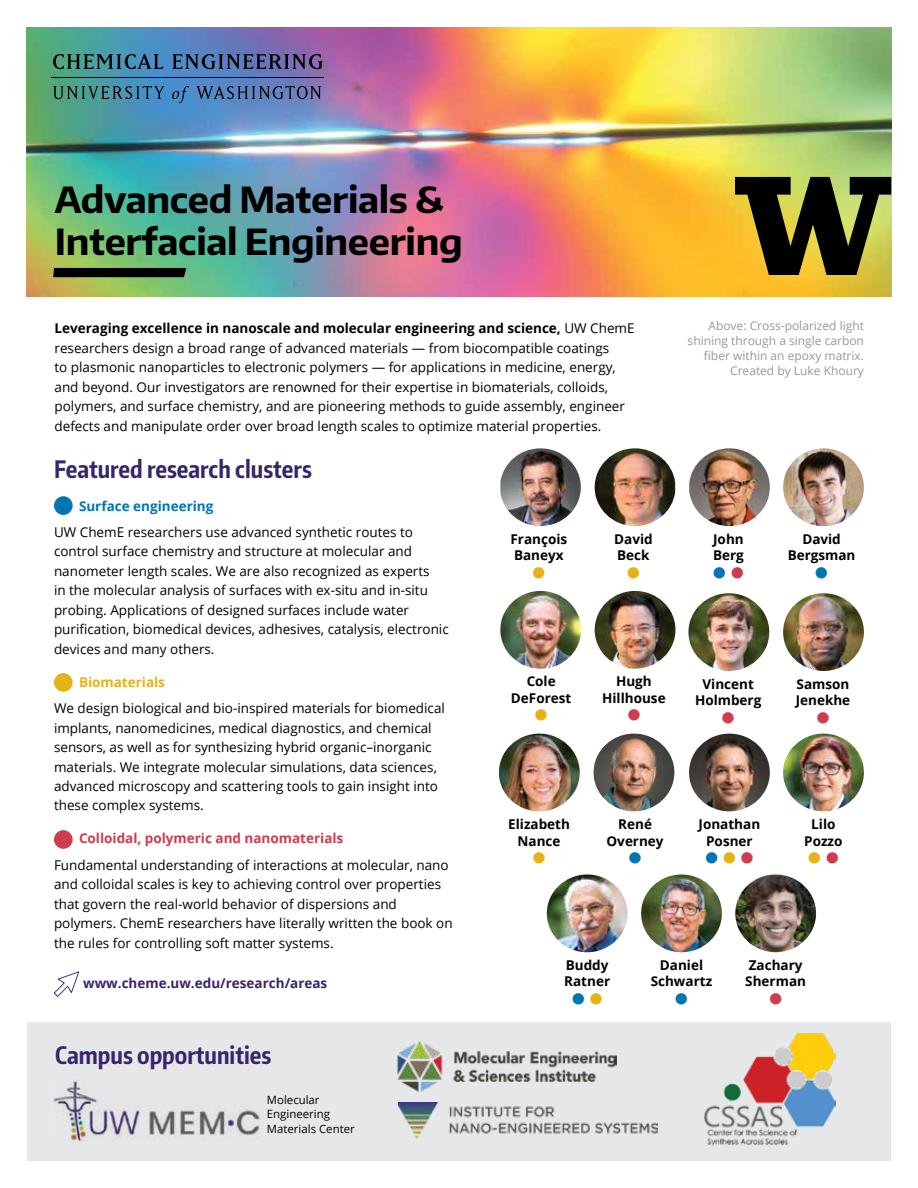
<style>
.page{position:relative;width:918px;height:1188px;background:#fff}
.page>*{position:absolute;margin:0;border:0;box-sizing:border-box;transform-origin:0 0}
.t1{font:700 36px/42px "Encode Sans Normal";letter-spacing:-.01em;color:#000}
.t2{font:700 24px "Encode Sans Compressed";color:#37246a}
.t3{font:19.5px "Wingdings";color:#0075b4}
.t4{font:19.5px "Wingdings";color:#e7b218}
.t5{font:19.5px "Wingdings";color:#cf3b4f}
.t6{font:19.5px "Wingdings";color:#d03c50}
.t7{font:13.5px/19.5px "Open Sans";color:#000}
.t8{font:700 13.5px/16.5px "Open Sans";color:#000;text-align:center}
.t9{font:700 13.5px "Open Sans";color:#cf3b4f}
.t10{font:700 13.5px "Open Sans";color:#37246a}
.t11{font:700 13.5px "Open Sans";color:#0075b4}
.t12{font:700 13.5px "Open Sans";color:#e7b218}
.t13{font:12px/15px "Open Sans";color:#989899;text-align:right}
.t14{font:11.4px/14.2px "Open Sans";color:#000}
.s1{font-weight:700}
.s2{color:#e7b218}
.s3{color:#cf3b4f}
</style>
<div class="page">
<img style="left:26px;top:27px;width:865px;height:270px">
<svg style="left:52px;top:268px;width:134px;height:9px"></svg>
<svg style="left:735px;top:177px;width:156px;height:98px;background:#5f5820"></svg>
<svg style="left:53px;top:86px;width:268px;height:17px;background:#467598"></svg>
<hr style="left:52px;top:77px;width:272px;height:1px;background:#000">
<svg style="left:53px;top:54px;width:110px;height:15px;background:#326a73"></svg>
<svg style="left:172px;top:54px;width:151px;height:15px;background:#44507c"></svg>
<div style="left:27px;top:1022px;width:864px;height:139px;background:#e6e7e8"></div>
<img style="left:397px;top:1041px;width:220px;height:51px">
<img style="left:398px;top:1102px;width:260px;height:37px">
<img style="left:704px;top:1034px;width:131px;height:111px">
<img style="left:53px;top:1080px;width:208px;height:62px">
<img style="left:500px;top:448px;width:81px;height:78px">
<img style="left:595px;top:448px;width:80px;height:78px">
<img style="left:689px;top:448px;width:81px;height:78px">
<img style="left:783px;top:448px;width:81px;height:78px">
<img style="left:500px;top:591px;width:81px;height:78px">
<img style="left:595px;top:591px;width:80px;height:78px">
<img style="left:688px;top:593px;width:81px;height:78px">
<img style="left:783px;top:593px;width:81px;height:78px">
<img style="left:499px;top:734px;width:81px;height:77px">
<img style="left:594px;top:734px;width:80px;height:77px">
<img style="left:689px;top:734px;width:81px;height:77px">
<img style="left:783px;top:734px;width:81px;height:77px">
<img style="left:547px;top:875px;width:81px;height:77px">
<img style="left:641px;top:875px;width:81px;height:77px">
<img style="left:735px;top:875px;width:81px;height:77px">
<div style="left:54px;top:496px;width:19px;height:19px;background:#0075b4;border-radius:50%"></div>
<div style="left:54px;top:830px;width:19px;height:19px;background:#cf3b4f;border-radius:50%"></div>
<div style="left:54px;top:673px;width:19px;height:19px;background:#e7b218;border-radius:50%"></div>
<svg style="left:53px;top:971px;width:27px;height:26px"></svg>
<h1 class="t1" style="left:55px;top:177px;width:409px">Advanced Materials &amp;<br>Interfacial Engineering</h1>
<p class="t7" style="left:55px;top:318px;width:582px"><span class="s1">Leveraging excellence in nanoscale and molecular engineering and science,</span> UW ChemE researchers design a broad range of advanced materials — from biocompatible coatings<br>to plasmonic nanoparticles to electronic polymers — for applications in medicine, energy, and beyond. Our investigators are renowned for their expertise in biomaterials, colloids, polymers, and surface chemistry, and are pioneering methods to guide assembly, engineer defects and manipulate order over broad length scales to optimize material properties.</p>
<p class="t13" style="left:688px;top:318px;width:178px">Above: Cross-polarized light shining through a single carbon fiber within an epoxy matrix.<br>Created by Luke Khoury</p>
<h2 class="t2" style="left:54px;top:453px;width:260px">Featured research clusters</h2>
<p class="t11" style="left:79px;top:496px;width:136px">Surface engineering</p>
<p class="t7" style="left:54px;top:522px;width:396px">UW ChemE researchers use advanced synthetic routes to control surface chemistry and structure at molecular and nanometer length scales. We are also recognized as experts<br>in the molecular analysis of surfaces with ex-situ and in-situ probing. Applications of designed surfaces include water purification, biomedical devices, adhesives, catalysis, electronic devices and many others.</p>
<p class="t12" style="left:79px;top:672px;width:88px">Biomaterials</p>
<p class="t7" style="left:54px;top:698px;width:393px">We design biological and bio-inspired materials for biomedical implants, nanomedicines, medical diagnostics, and chemical sensors, as well as for synthesizing hybrid organic–inorganic materials. We integrate molecular simulations, data sciences, advanced microscopy and scattering tools to gain insight into these complex systems.</p>
<p class="t9" style="left:79px;top:829px;width:266px">Colloidal, polymeric and nanomaterials</p>
<p class="t7" style="left:54px;top:855px;width:400px">Fundamental understanding of interactions at molecular, nano and colloidal scales is key to achieving control over properties that govern the real-world behavior of dispersions and polymers. ChemE researchers have literally written the book on the rules for controlling soft matter systems.</p>
<p class="t10" style="left:83px;top:974px;width:246px">www.cheme.uw.edu/research/areas</p>
<h2 class="t2" style="left:55px;top:1040px;width:218px">Campus opportunities</h2>
<p class="t14" style="left:267px;top:1093px;width:89px">Molecular<br>Engineering<br>Materials Center</p>
<p class="t8" style="left:511px;top:530px;width:58px;text-align:left">François<br>Baneyx</p>
<h3 class="t4" style="left:532px;top:562px;width:16px">●</h3>
<p class="t8" style="left:614px;top:530px;width:40px;text-align:left">David<br>Beck</p>
<h3 class="t4" style="left:626px;top:562px;width:16px">●</h3>
<p class="t8" style="left:713px;top:530px;width:32px;text-align:left">John<br>Berg</p>
<p class="t8" style="left:788px;top:530px;width:69px">David<br>Bergsman</p>
<h3 class="t3" style="left:814px;top:562px;width:16px">●</h3>
<p class="t8" style="left:511px;top:673px;width:62px">Cole<br>DeForest</p>
<h3 class="t4" style="left:534px;top:705px;width:16px">●</h3>
<p class="t8" style="left:602px;top:673px;width:65px">Hugh<br>Hillhouse</p>
<h3 class="t5" style="left:627px;top:705px;width:16px">●</h3>
<p class="t8" style="left:695px;top:675px;width:68px">Vincent<br>Holmberg</p>
<h3 class="t5" style="left:721px;top:707px;width:16px">●</h3>
<p class="t8" style="left:796px;top:675px;width:56px;text-align:left">Samson<br>Jenekhe</p>
<h3 class="t5" style="left:816px;top:707px;width:16px">●</h3>
<p class="t8" style="left:508px;top:816px;width:63px">Elizabeth<br>Nance</p>
<h3 class="t4" style="left:532px;top:847px;width:16px">●</h3>
<p class="t8" style="left:607px;top:816px;width:59px">René<br>Overney</p>
<h3 class="t3" style="left:628px;top:847px;width:16px">●</h3>
<p class="t8" style="left:699px;top:816px;width:63px">Jonathan<br>Posner</p>
<h3 class="t3" style="left:704px;top:847px;width:52px">●<span class="s2">●</span><span class="s3">●</span></h3>
<p class="t8" style="left:804px;top:816px;width:40px">Lilo<br>Pozzo</p>
<p class="t8" style="left:564px;top:956px;width:47px;text-align:left">Buddy<br>Ratner</p>
<p class="t8" style="left:651px;top:956px;width:63px">Daniel<br>Schwartz</p>
<h3 class="t3" style="left:674px;top:988px;width:16px">●</h3>
<p class="t8" style="left:745px;top:956px;width:62px;text-align:left">Zachary<br>Sherman</p>
<h3 class="t6" style="left:768px;top:988px;width:16px">●</h3>
</div>
